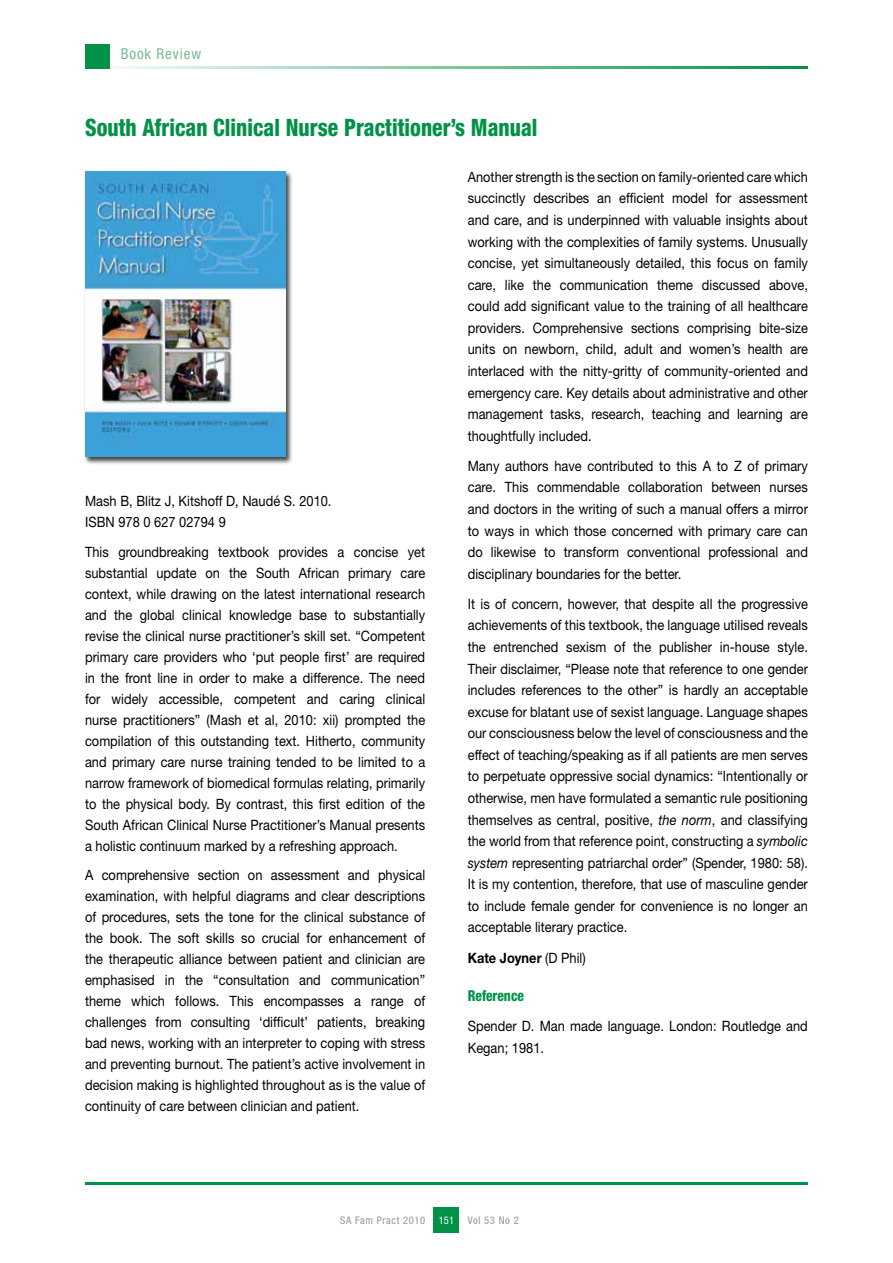
<style>
.page{position:relative;width:893px;height:1263px;background:#fff}
.page>*{position:absolute;margin:0;border:0;box-sizing:border-box;transform-origin:0 0}
.t1{font:800 condensed 24px "Helvetica Neue LT Std";color:#009247;scale:.9 1}
.t2{font:condensed 15px "Helvetica Neue LT Std";letter-spacing:.06em;color:#79bc92}
.t3{font:800 condensed 15px "Helvetica Neue LT Std";color:#009247;scale:.9 1}
.t4{font:14.25px/21.6px "Helvetica Neue LT Std";color:#000;text-align:justify;scale:.9 1}
.t5{font:700 14.25px "Helvetica Neue LT Std";color:#000;scale:.9 1}
.t6{font:condensed 10.5px "Helvetica Neue LT Std";letter-spacing:.06em;color:#939598}
.t7{font:condensed 10.5px "Helvetica Neue LT Std";color:#fff}
.s1{font-style:italic}
.s2{font-weight:400}
</style>
<div class="page">
<hr style="left:85px;top:66px;width:723px;height:2px;background:#009247">
<div style="left:85px;top:44px;width:24px;height:24px;background:#009247"></div>
<div style="left:434px;top:1208px;width:25px;height:25px;background:#009247"></div>
<hr style="left:85px;top:1182px;width:723px;height:2px;background:#009247">
<div style="left:83px;top:170px;width:210px;height:295px;background:#000;opacity:.75"></div>
<img style="left:85px;top:171px;width:200px;height:286px">
<p class="t2" style="left:121px;top:45px;width:82px">Book Review</p>
<h1 class="t1" style="left:85px;top:113px;width:504px">South African Clinical Nurse Practitioner’s Manual</h1>
<p class="t4" style="left:85px;top:490px;width:275px;line-height:21px">Mash B, Blitz J, Kitshoff D, Naudé S. 2010.<br>ISBN 978 0 627 02794 9</p>
<p class="t4" style="left:85px;top:541px;width:379px;line-height:21px">This groundbreaking textbook provides a concise yet substantial update on the South African primary care context, while drawing on the latest international research and the global clinical knowledge base to substantially revise the clinical nurse practitioner’s skill set. “Competent primary care providers who ‘put people first’ are required in the front line in order to make a difference. The need for widely accessible, competent and caring clinical nurse practitioners” (Mash et al, 2010: xii) prompted the compilation of this outstanding text. Hitherto, community and primary care nurse training tended to be limited to a narrow framework of biomedical formulas relating, primarily to the physical body. By contrast, this first edition of the South African Clinical Nurse Practitioner’s Manual presents a holistic continuum marked by a refreshing approach.</p>
<p class="t4" style="left:85px;top:865px;width:379px;line-height:21px">A comprehensive section on assessment and physical examination, with helpful diagrams and clear descriptions of procedures, sets the tone for the clinical substance of the book. The soft skills so crucial for enhancement of the therapeutic alliance between patient and clinician are emphasised in the “consultation and communication” theme which follows. This encompasses a range of challenges from consulting ‘difficult’ patients, breaking bad news, working with an interpreter to coping with stress and preventing burnout. The patient’s active involvement in decision making is highlighted throughout as is the value of continuity of care between clinician and patient.</p>
<p class="t4" style="left:468px;top:166px;width:379px">Another strength is the section on family-oriented care which succinctly describes an efficient model for assessment and care, and is underpinned with valuable insights about working with the complexities of family systems. Unusually concise, yet simultaneously detailed, this focus on family care, like the communication theme discussed above, could add significant value to the training of all healthcare providers. Comprehensive sections comprising bite-size units on newborn, child, adult and women’s health are interlaced with the nitty-gritty of community-oriented and emergency care. Key details about administrative and other management tasks, research, teaching and learning are thoughtfully included.</p>
<p class="t4" style="left:468px;top:455px;width:379px">Many authors have contributed to this A to Z of primary care. This commendable collaboration between nurses and doctors in the writing of such a manual offers a mirror to ways in which those concerned with primary care can do likewise to transform conventional professional and disciplinary boundaries for the better.</p>
<p class="t4" style="left:468px;top:593px;width:380px">It is of concern, however, that despite all the progressive achievements of this textbook, the language utilised reveals the entrenched sexism of the publisher in-house style.<br>Their disclaimer, “Please note that reference to one gender includes references to the other” is hardly an acceptable excuse for blatant use of sexist language. Language shapes our consciousness below the level of consciousness and the effect of teaching/speaking as if all patients are men serves to perpetuate oppressive social dynamics: “Intentionally or otherwise, men have formulated a semantic rule positioning themselves as central, positive, <span class="s1">the norm</span>, and classifying the world from that reference point, constructing a <span class="s1">symbolic system</span> representing patriarchal order” (Spender, 1980: 58).<br>It is my contention, therefore, that use of masculine gender to include female gender for convenience is no longer an acceptable literary practice.</p>
<p class="t5" style="left:468px;top:949px;width:133px">Kate Joyner <span class="s2">(D Phil)</span></p>
<p class="t3" style="left:468px;top:986px;width:64px">Reference</p>
<p class="t4" style="left:468px;top:1015px;width:379px">Spender D. Man made language. London: Routledge and<br>Kegan; 1981.</p>
<p class="t6" style="left:340px;top:1214px;width:87px">SA Fam Pract 2010</p>
<p class="t7" style="left:439px;top:1214px;width:17px">151</p>
<p class="t6" style="left:468px;top:1214px;width:52px">Vol 53 No 2</p>
</div>
